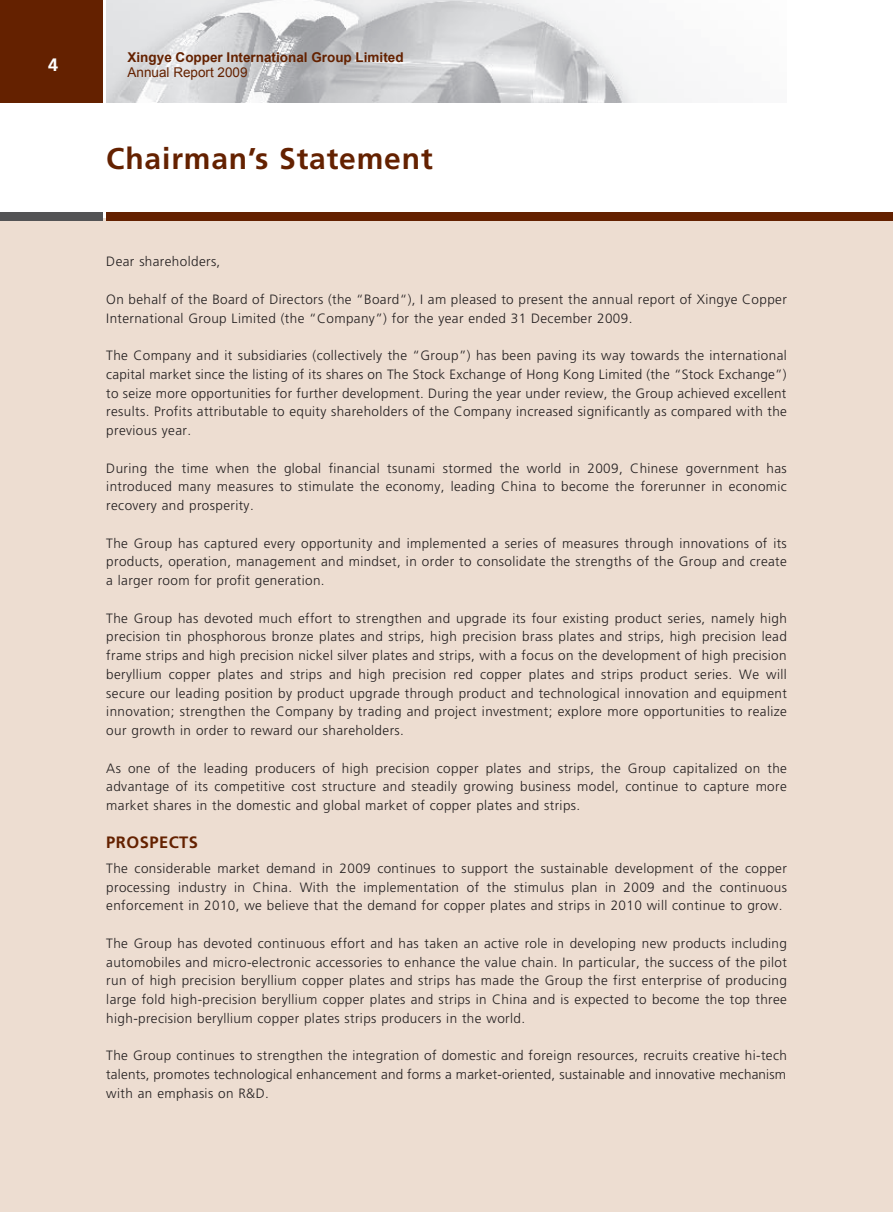
<style>
.page{position:relative;width:893px;height:1212px;background:#fff}
.page>*{position:absolute;margin:0;border:0;box-sizing:border-box;transform-origin:0 0}
.t1{font:700 30px "Frutiger LT Std";letter-spacing:.03em;color:#642100}
.t2{font:700 18px "Frutiger LT Std";color:#fff}
.t3{font:700 16.5px "Frutiger LT Std";letter-spacing:.03em;color:#642100}
.t4{font:300 13.5px/18.8px "Frutiger LT Std";letter-spacing:.03em;color:#231f20;text-align:justify}
.t5{font:700 13.5px "Arial";color:#642100}
.t6{font:13.5px "Arial";color:#642100}
</style>
<div class="page">
<div style="left:0;top:218px;width:893px;height:994px;background:#edddd1"></div>
<img style="left:106px;top:0;width:561px;height:102px">
<div style="left:0;top:0;width:103px;height:102px;background:#642100"></div>
<div style="left:0;top:213px;width:103px;height:8px;background:#535355"></div>
<div style="left:106px;top:213px;width:787px;height:8px;background:#642100"></div>
<h2 class="t2" style="left:48px;top:54px;width:12px">4</h2>
<p class="t5" style="left:128px;top:48px;width:278px">Xingye Copper International Group Limited</p>
<p class="t6" style="left:128px;top:63px;width:122px">Annual Report 2009</p>
<h1 class="t1" style="left:106px;top:141px;width:328px">Chairman’s Statement</h1>
<p class="t4" style="left:106px;top:252px;width:116px">Dear shareholders,</p>
<p class="t4" style="left:106px;top:290px;width:682px">On behalf of the Board of Directors (the “Board“), I am pleased to present the annual report of Xingye Copper<br>International Group Limited (the “Company”) for the year ended 31 December 2009.</p>
<p class="t4" style="left:106px;top:346px;width:682px">The Company and it subsidiaries (collectively the “Group”) has been paving its way towards the international capital market since the listing of its shares on The Stock Exchange of Hong Kong Limited (the “Stock Exchange”) to seize more opportunities for further development. During the year under review, the Group achieved excellent results. Profits attributable to equity shareholders of the Company increased significantly as compared with the previous year.</p>
<p class="t4" style="left:106px;top:459px;width:682px">During the time when the global financial tsunami stormed the world in 2009, Chinese government has introduced many measures to stimulate the economy, leading China to become the forerunner in economic recovery and prosperity.</p>
<p class="t4" style="left:106px;top:534px;width:682px">The Group has captured every opportunity and implemented a series of measures through innovations of its products, operation, management and mindset, in order to consolidate the strengths of the Group and create a larger room for profit generation.</p>
<p class="t4" style="left:106px;top:609px;width:682px">The Group has devoted much effort to strengthen and upgrade its four existing product series, namely high precision tin phosphorous bronze plates and strips, high precision brass plates and strips, high precision lead frame strips and high precision nickel silver plates and strips, with a focus on the development of high precision beryllium copper plates and strips and high precision red copper plates and strips product series. We will secure our leading position by product upgrade through product and technological innovation and equipment innovation; strengthen the Company by trading and project investment; explore more opportunities to realize our growth in order to reward our shareholders.</p>
<p class="t4" style="left:106px;top:759px;width:682px">As one of the leading producers of high precision copper plates and strips, the Group capitalized on the advantage of its competitive cost structure and steadily growing business model, continue to capture more market shares in the domestic and global market of copper plates and strips.</p>
<p class="t3" style="left:106px;top:832px;width:93px">PROSPECTS</p>
<p class="t4" style="left:106px;top:859px;width:682px">The considerable market demand in 2009 continues to support the sustainable development of the copper processing industry in China. With the implementation of the stimulus plan in 2009 and the continuous enforcement in 2010, we believe that the demand for copper plates and strips in 2010 will continue to grow.</p>
<p class="t4" style="left:106px;top:934px;width:682px">The Group has devoted continuous effort and has taken an active role in developing new products including automobiles and micro-electronic accessories to enhance the value chain. In particular, the success of the pilot run of high precision beryllium copper plates and strips has made the Group the first enterprise of producing large fold high-precision beryllium copper plates and strips in China and is expected to become the top three high-precision beryllium copper plates strips producers in the world.</p>
<p class="t4" style="left:106px;top:1046px;width:682px">The Group continues to strengthen the integration of domestic and foreign resources, recruits creative hi-tech talents, promotes technological enhancement and forms a market-oriented, sustainable and innovative mechanism with an emphasis on R&amp;D.</p>
</div>
